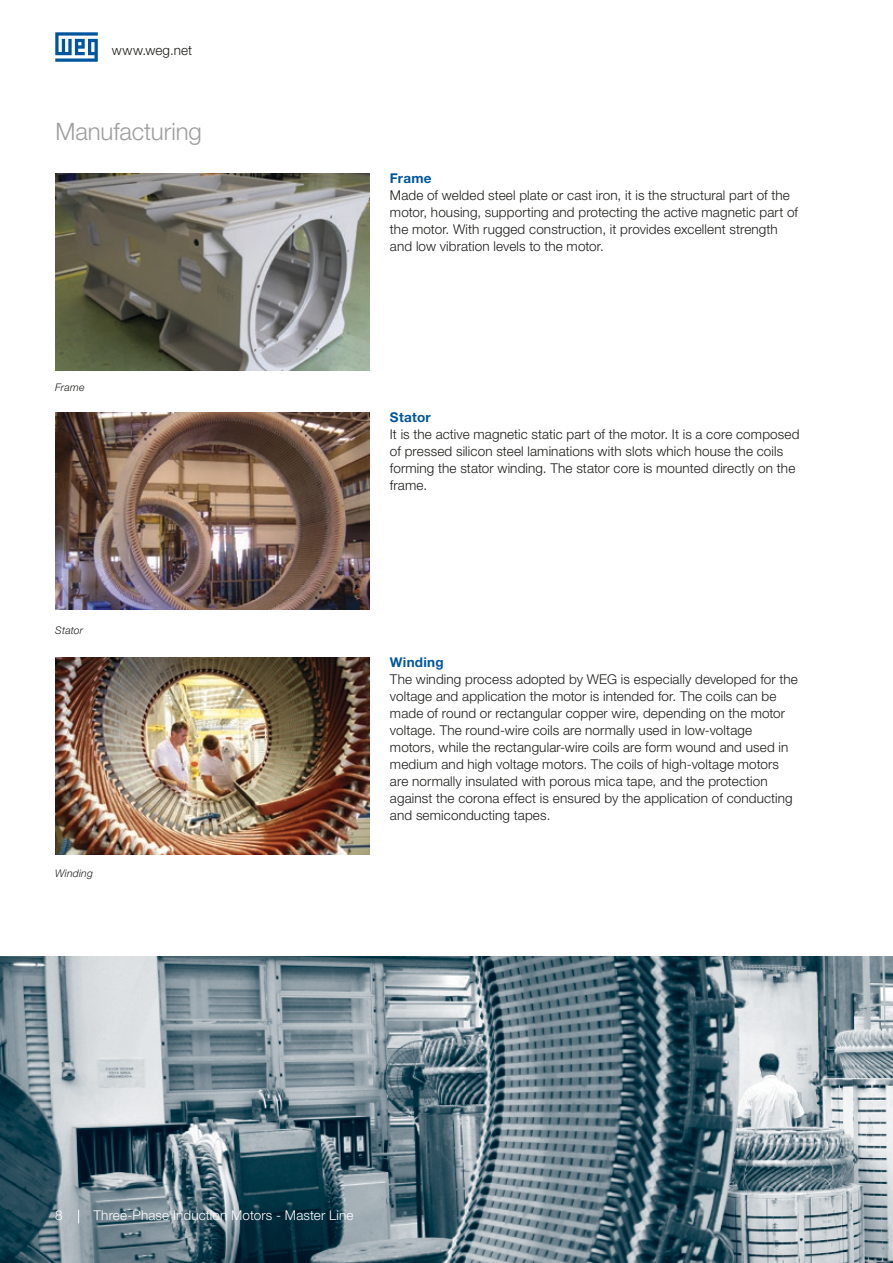
<style>
.page{position:relative;width:893px;height:1263px;background:#fff}
.page>*{position:absolute;margin:0;border:0;box-sizing:border-box;transform-origin:0 0}
.t1{font:300 24px "Helvetica Neue LT Pro";letter-spacing:-.005em;color:#9d9d9d}
.t2{font:300 13.5px/17px "Helvetica Neue LT Pro";letter-spacing:.01em;color:#1d1d1b}
.t3{font:300 13.5px "Helvetica Neue LT Pro";letter-spacing:.01em;color:#fff}
.t4{font:700 13.5px "Helvetica Neue LT Pro";letter-spacing:.02em;color:#00569e}
.t5{font:italic 300 10.5px "Helvetica Neue LT Pro";letter-spacing:.015em;color:#1d1d1b}
</style>
<div class="page">
<svg style="left:55px;top:32px;width:43px;height:30px"></svg>
<img style="left:55px;top:412px;width:314px;height:198px">
<img style="left:55px;top:657px;width:314px;height:198px">
<img style="left:55px;top:173px;width:314px;height:197px">
<img style="left:0;top:957px;width:893px;height:306px">
<svg style="left:78px;top:1210px;width:1px;height:13px"></svg>
<p class="t2" style="left:112px;top:42px;width:82px">www.weg.net</p>
<h1 class="t1" style="left:55px;top:117px;width:148px">Manufacturing</h1>
<p class="t5" style="left:55px;top:381px;width:31px">Frame</p>
<p class="t5" style="left:55px;top:623px;width:29px">Stator</p>
<p class="t5" style="left:55px;top:867px;width:39px">Winding</p>
<p class="t4" style="left:390px;top:169px;width:43px">Frame</p>
<p class="t2" style="left:390px;top:186px;width:410px">Made of welded steel plate or cast iron, it is the structural part of the motor, housing, supporting and protecting the active magnetic part of the motor. With rugged construction, it provides excellent strength and low vibration levels to the motor.</p>
<p class="t4" style="left:390px;top:409px;width:42px">Stator</p>
<p class="t2" style="left:390px;top:426px;width:411px">It is the active magnetic static part of the motor. It is a core composed of pressed silicon steel laminations with slots which house the coils forming the stator winding. The stator core is mounted directly on the frame.</p>
<p class="t4" style="left:390px;top:654px;width:55px">Winding</p>
<p class="t2" style="left:390px;top:671px;width:409px">The winding process adopted by WEG is especially developed for the voltage and application the motor is intended for. The coils can be made of round or rectangular copper wire, depending on the motor voltage. The round-wire coils are normally used in low-voltage motors, while the rectangular-wire coils are form wound and used in medium and high voltage motors. The coils of high-voltage motors are normally insulated with porous mica tape, and the protection against the corona effect is ensured by the application of conducting and semiconducting tapes.</p>
<p class="t3" style="left:55px;top:1207px;width:9px">8</p>
<p class="t3" style="left:94px;top:1207px;width:262px">Three-Phase Induction Motors - Master Line</p>
</div>
